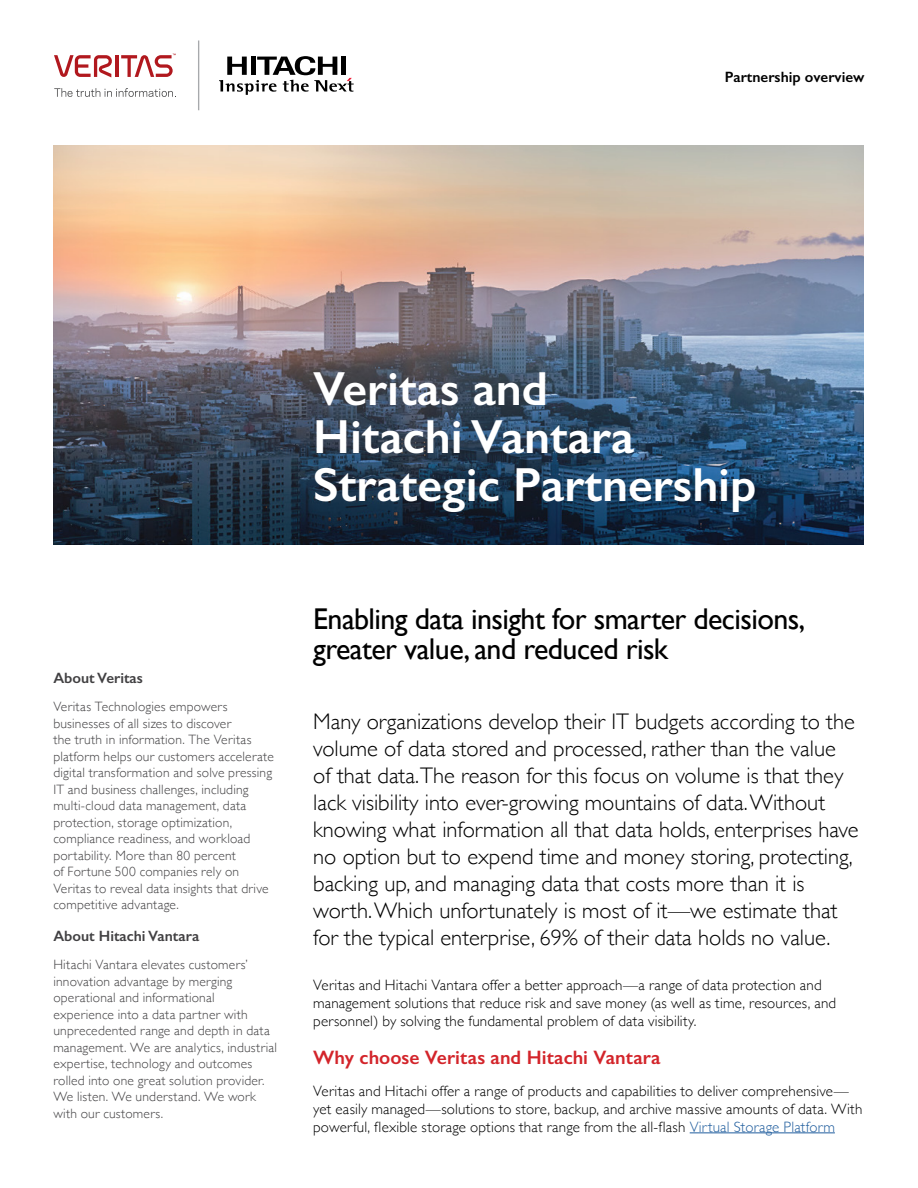
<style>
.page{position:relative;width:918px;height:1188px;background:#fff}
.page>*{position:absolute;margin:0;border:0;box-sizing:border-box;transform-origin:0 0}
.t1{font:600 48px/48px "Gill Sans";color:#fff}
.t2{font:30px/30px "Gill Sans";letter-spacing:-.02em;color:#000}
.t3{font:300 22.5px/27px "Gill Sans";color:#000}
.t4{font:600 19.5px "Gill Sans";color:#d3242a}
.t5{font:300 15px/18px "Gill Sans";letter-spacing:.01em;color:#000}
.t6{font:600 15px "Gill Sans";color:#414042}
.t7{font:600 15px "Gill Sans";color:#000}
.t8{font:300 13.5px/16.5px "Gill Sans";letter-spacing:.015em;color:#414042}
.s1{color:#215e9e}
</style>
<div class="page">
<img style="left:53px;top:145px;width:811px;height:400px">
<hr style="left:690px;top:1132px;width:145px;height:1px;background:#215e9e">
<hr style="left:115px;top:55px;width:3px;height:22px;background:#b1181e">
<svg style="left:54px;top:55px;width:58px;height:22px"></svg>
<svg style="left:121px;top:54px;width:55px;height:23px"></svg>
<svg style="left:54px;top:88px;width:122px;height:9px"></svg>
<svg style="left:220px;top:56px;width:134px;height:39px"></svg>
<hr style="left:198px;top:40px;width:1px;height:70px;background:#a7a9ac">
<p class="t7" style="left:725px;top:68px;width:141px">Partnership overview</p>
<h1 class="t1" style="left:313px;top:365px;width:445px">Veritas and<br>Hitachi Vantara<br>Strategic Partnership</h1>
<p class="t6" style="left:53px;top:669px;width:91px">About Veritas</p>
<p class="t8" style="left:53px;top:698px;width:222px">Veritas Technologies empowers businesses of all sizes to discover<br>the truth in information. The Veritas platform helps our customers accelerate digital transformation and solve pressing IT and business challenges, including multi-cloud data management, data protection, storage optimization, compliance readiness, and workload portability. More than 80 percent<br>of Fortune 500 companies rely on Veritas to reveal data insights that drive competitive advantage.</p>
<p class="t6" style="left:53px;top:927px;width:147px">About Hitachi Vantara</p>
<p class="t8" style="left:53px;top:956px;width:225px">Hitachi Vantara elevates customers’ innovation advantage by merging operational and informational experience into a data partner with unprecedented range and depth in data management. We are analytics, industrial expertise, technology and outcomes rolled into one great solution provider.<br>We listen. We understand. We work with our customers.</p>
<h2 class="t2" style="left:313px;top:603px;width:494px">Enabling data insight for smarter decisions, greater value, and reduced risk</h2>
<p class="t3" style="left:313px;top:707px;width:547px">Many organizations develop their IT budgets according to the volume of data stored and processed, rather than the value of that data.The reason for this focus on volume is that they lack visibility into ever-growing mountains of data. Without knowing what information all that data holds, enterprises have no option but to expend time and money storing, protecting, backing up, and managing data that costs more than it is worth. Which unfortunately is most of it—we estimate that for the typical enterprise, 69% of their data holds no value.</p>
<p class="t5" style="left:313px;top:975px;width:525px">Veritas and Hitachi Vantara offer a better approach—a range of data protection and management solutions that reduce risk and save money (as well as time, resources, and personnel) by solving the fundamental problem of data visibility.</p>
<h3 class="t4" style="left:313px;top:1046px;width:349px">Why choose Veritas and Hitachi Vantara</h3>
<p class="t5" style="left:313px;top:1081px;width:551px">Veritas and Hitachi offer a range of products and capabilities to deliver comprehensive— yet easily managed—solutions to store, backup, and archive massive amounts of data. With powerful, flexible storage options that range from the all-flash <span class="s1">Virtual Storage Platform</span></p>
</div>
